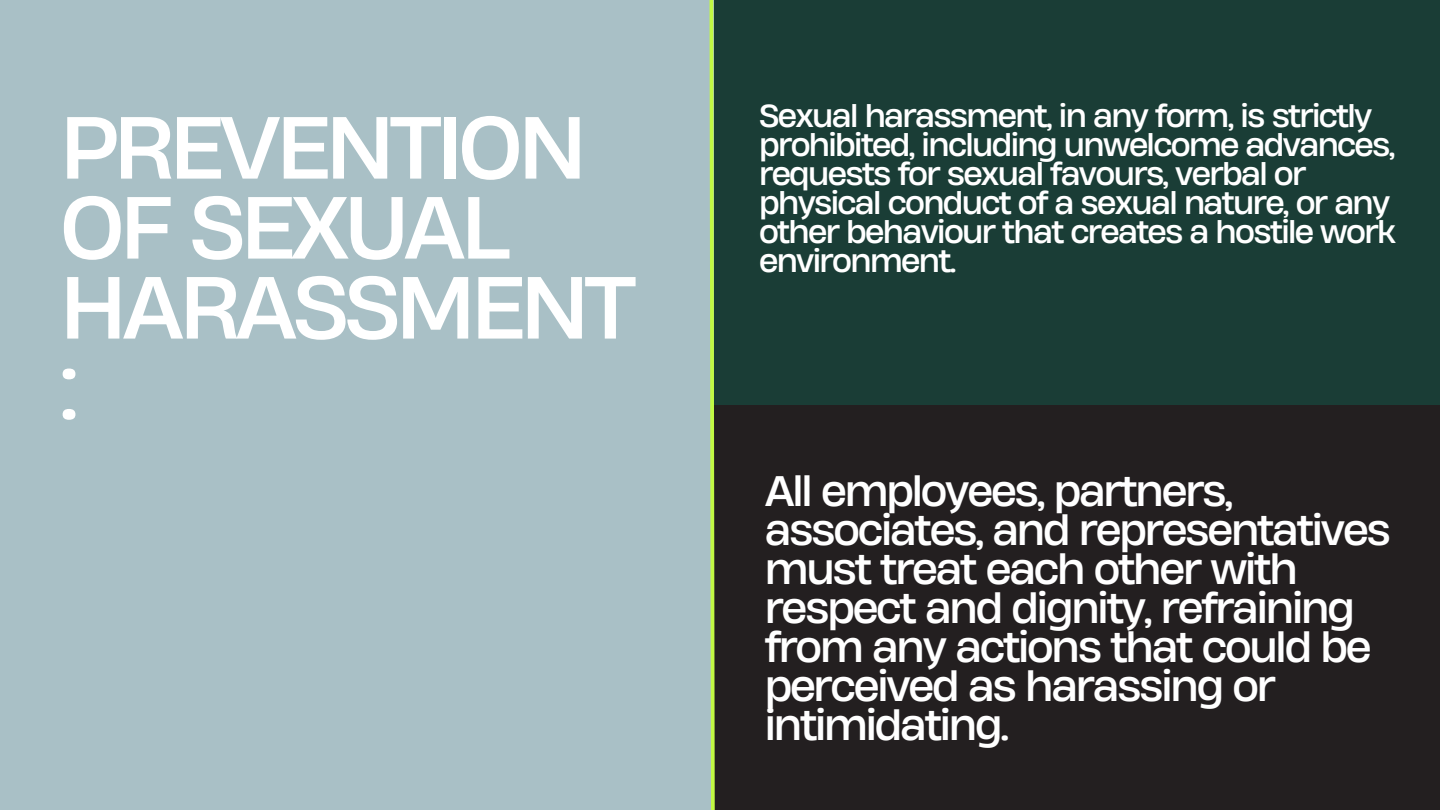
<style>
.page{position:relative;width:1440px;height:810px;background:#a9c0c6}
.page>*{position:absolute;margin:0;border:0;box-sizing:border-box;transform-origin:0 0}
.t1{font:82.8px/80px "Heading Now 74";letter-spacing:-.055em;color:#fff}
.t2{font:40.2px/38.9px "Heading Now 74";letter-spacing:-.055em;color:#fff}
.t3{font:30px/28.9px "Heading Now 74";letter-spacing:-.055em;color:#fff}
</style>
<div class="page">
<div style="left:714px;top:0;width:726px;height:423px;background:#1a3d36"></div>
<div style="left:715px;top:405px;width:725px;height:405px;background:#231f20"></div>
<svg style="left:709px;top:0;width:6px;height:810px"></svg>
<p class="t1" style="left:60px;top:106px;width:578px">PREVENTION<br>OF SEXUAL<br>HARASSMENT :</p>
<p class="t3" style="left:759px;top:101px;width:639px">Sexual harassment, in any form, is strictly prohibited, including unwelcome advances, requests for sexual favours, verbal or physical conduct of a sexual nature, or any other behaviour that creates a hostile work environment.</p>
<p class="t2" style="left:765px;top:471px;width:628px">All employees, partners, associates, and representatives must treat each other with respect and dignity, refraining from any actions that could be perceived as harassing or intimidating.</p>
</div>
